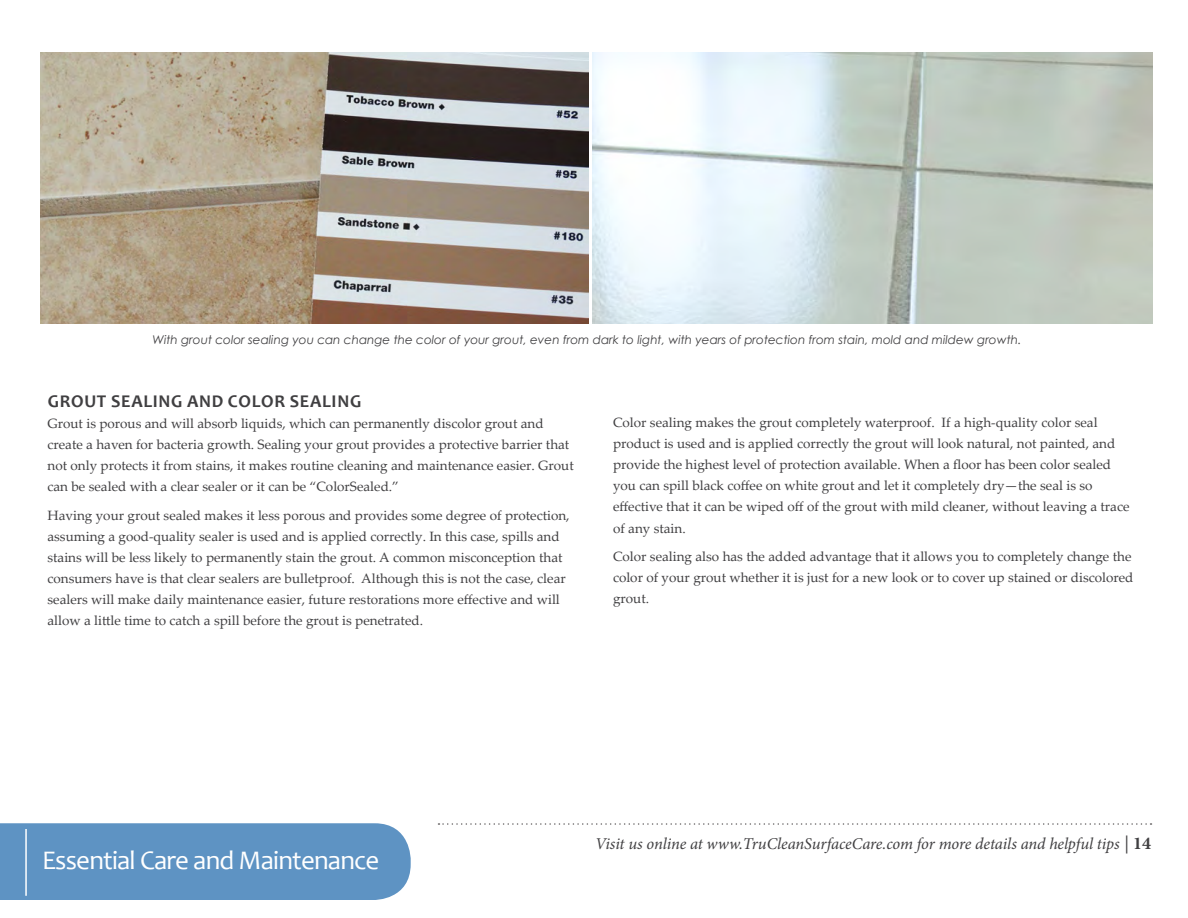
<style>
.page{position:relative;width:1188px;height:918px;background:#fff}
.page>*{position:absolute;margin:0;border:0;box-sizing:border-box;transform-origin:0 0}
.t1{font:27px "Candara";letter-spacing:-.03em;color:#fff}
.t2{font:700 18px "Candara";letter-spacing:.04em;color:#403f41}
.t3{font:italic 16.5px "Minion Pro";letter-spacing:-.01em;color:#403f41}
.t4{font:13.5px/21px "Palatino Linotype";color:#403f41}
.t5{font:italic 12px "Century Gothic";color:#403f41}
.s1{font-style:normal;font-size:18px}
.s2{font-weight:700;font-style:normal;font-size:18px}
</style>
<div class="page">
<img style="left:593px;top:53px;width:560px;height:271px">
<svg style="left:438px;top:823px;width:714px;height:2px"></svg>
<div style="left:0;top:823px;width:411px;height:77px;background:#5e93c3"></div>
<hr style="left:25px;top:829px;width:2px;height:67px;background:#fff">
<img style="left:40px;top:53px;width:549px;height:271px">
<p class="t5" style="left:153px;top:331px;width:870px">With grout color sealing you can change the color of your grout, even from dark to light, with years of protection from stain, mold and mildew growth.</p>
<h2 class="t2" style="left:48px;top:391px;width:315px">GROUT SEALING AND COLOR SEALING</h2>
<p class="t4" style="left:48px;top:413px;width:528px">Grout is porous and will absorb liquids, which can permanently discolor grout and create a haven for bacteria growth. Sealing your grout provides a protective barrier that not only protects it from stains, it makes routine cleaning and maintenance easier. Grout can be sealed with a clear sealer or it can be “ColorSealed.”</p>
<p class="t4" style="left:48px;top:504px;width:524px">Having your grout sealed makes it less porous and provides some degree of protection, assuming a good-quality sealer is used and is applied correctly. In this case, spills and stains will be less likely to permanently stain the grout. A common misconception that consumers have is that clear sealers are bulletproof. Although this is not the case, clear sealers will make daily maintenance easier, future restorations more effective and will allow a little time to catch a spill before the grout is penetrated.</p>
<p class="t4" style="left:613px;top:412px;width:518px">Color sealing makes the grout completely waterproof. If a high-quality color seal product is used and is applied correctly the grout will look natural, not painted, and provide the highest level of protection available. When a floor has been color sealed you can spill black coffee on white grout and let it completely dry—the seal is so effective that it can be wiped off of the grout with mild cleaner, without leaving a trace of any stain.</p>
<p class="t4" style="left:613px;top:545px;width:522px">Color sealing also has the added advantage that it allows you to completely change the color of your grout whether it is just for a new look or to cover up stained or discolored grout.</p>
<h1 class="t1" style="left:42px;top:844px;width:339px">Essential Care and Maintenance</h1>
<p class="t3" style="left:595px;top:832px;width:558px">Visit us online at www.TruCleanSurfaceCare.com for more details and helpful tips <span class="s1">|</span> <span class="s2">14</span></p>
</div>
